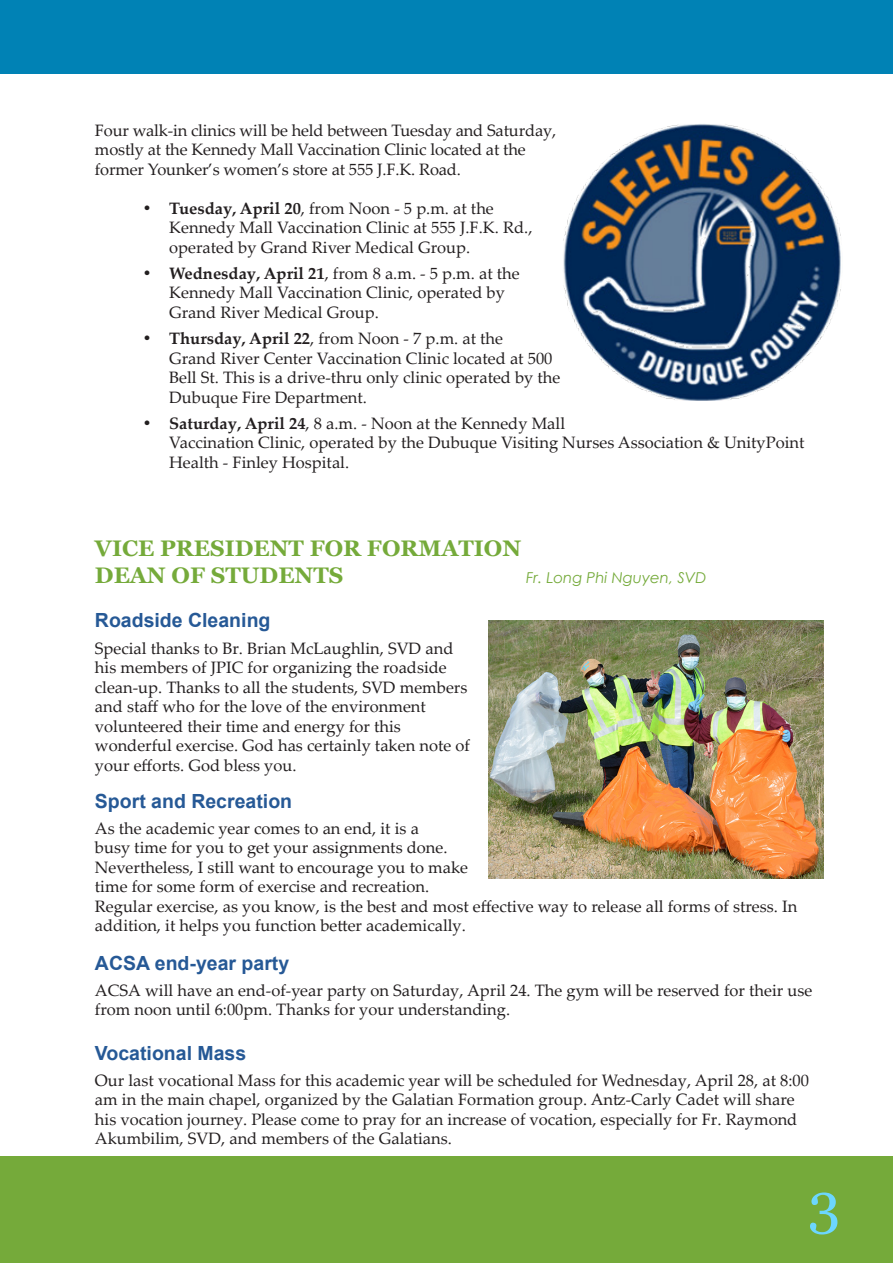
<style>
.page{position:relative;width:893px;height:1263px;background:#fff}
.page>*{position:absolute;margin:0;border:0;box-sizing:border-box;transform-origin:0 0}
.t1{font:58.5px "Georgia";color:#6cd6ff}
.t2{font:700 22.5px "Georgia";color:#75aa3a}
.body_head3{font:700 19.5px "Arial";color:#265996}
.maintext{font:16.5px/19.5px "Palatino Linotype";color:#231f20}
.t3{font:italic 15px "Century Gothic";color:#75aa3a}
.s1{font-weight:700}
</style>
<div class="page">
<div style="left:0;top:1156px;width:893px;height:107px;background:#75aa3a"></div>
<div style="left:0;top:0;width:893px;height:73px;background:#0082b5"></div>
<img style="left:563px;top:124px;width:278px;height:276px">
<img style="left:488px;top:620px;width:335px;height:258px">
<p class="maintext" style="left:95px;top:119px;width:463px">Four walk-in clinics will be held between Tuesday and Saturday, mostly at the Kennedy Mall Vaccination Clinic located at the former Younker’s women’s store at 555 J.F.K. Road.</p>
<p class="maintext" style="left:169px;top:197px;width:365px;text-indent:-27px"><span class="s1">• Tuesday, April 20</span>, from Noon - 5 p.m. at the<br>Kennedy Mall Vaccination Clinic at 555 J.F.K. Rd., operated by Grand River Medical Group.</p>
<p class="maintext" style="left:169px;top:263px;width:352px;text-indent:-27px"><span class="s1">• Wednesday, April 21</span>, from 8 a.m. - 5 p.m. at the<br>Kennedy Mall Vaccination Clinic, operated by<br>Grand River Medical Group.</p>
<p class="maintext" style="left:169px;top:328px;width:393px;text-indent:-27px"><span class="s1">• Thursday, April 22</span>, from Noon - 7 p.m. at the<br>Grand River Center Vaccination Clinic located at 500<br>Bell St. This is a drive-thru only clinic operated by the Dubuque Fire Department.</p>
<p class="maintext" style="left:169px;top:413px;width:637px;text-indent:-27px"><span class="s1">• Saturday, April 24</span>, 8 a.m. - Noon at the Kennedy Mall<br>Vaccination Clinic, operated by the Dubuque Visiting Nurses Association &amp; UnityPoint<br>Health - Finley Hospital.</p>
<p class="t2" style="left:95px;top:534px;width:428px">VICE PRESIDENT FOR FORMATION</p>
<p class="t2" style="left:95px;top:561px;width:250px">DEAN OF STUDENTS</p>
<p class="t3" style="left:526px;top:567px;width:182px">Fr. Long Phi Nguyen, SVD</p>
<p class="body_head3" style="left:95px;top:607px;width:177px">Roadside Cleaning</p>
<p class="maintext" style="left:95px;top:638px;width:376px">Special thanks to Br. Brian McLaughlin, SVD and his members of JPIC for organizing the roadside clean-up. Thanks to all the students, SVD members and staff who for the love of the environment volunteered their time and energy for this wonderful exercise. God has certainly taken note of your efforts. God bless you.</p>
<p class="body_head3" style="left:95px;top:787px;width:199px">Sport and Recreation</p>
<p class="maintext" style="left:95px;top:818px;width:704px">As the academic year comes to an end, it is a<br>busy time for you to get your assignments done.<br>Nevertheless, I still want to encourage you to make<br>time for some form of exercise and recreation.<br>Regular exercise, as you know, is the best and most effective way to release all forms of stress. In addition, it helps you function better academically.</p>
<p class="body_head3" style="left:95px;top:949px;width:196px">ACSA end-year party</p>
<p class="maintext" style="left:95px;top:980px;width:719px">ACSA will have an end-of-year party on Saturday, April 24. The gym will be reserved for their use from noon until 6:00pm. Thanks for your understanding.</p>
<p class="body_head3" style="left:95px;top:1039px;width:153px">Vocational Mass</p>
<p class="maintext" style="left:95px;top:1070px;width:716px">Our last vocational Mass for this academic year will be scheduled for Wednesday, April 28, at 8:00 am in the main chapel, organized by the Galatian Formation group. Antz-Carly Cadet will share his vocation journey. Please come to pray for an increase of vocation, especially for Fr. Raymond Akumbilim, SVD, and members of the Galatians.</p>
<h1 class="t1" style="left:808px;top:1168px;width:34px">3</h1>
</div>
